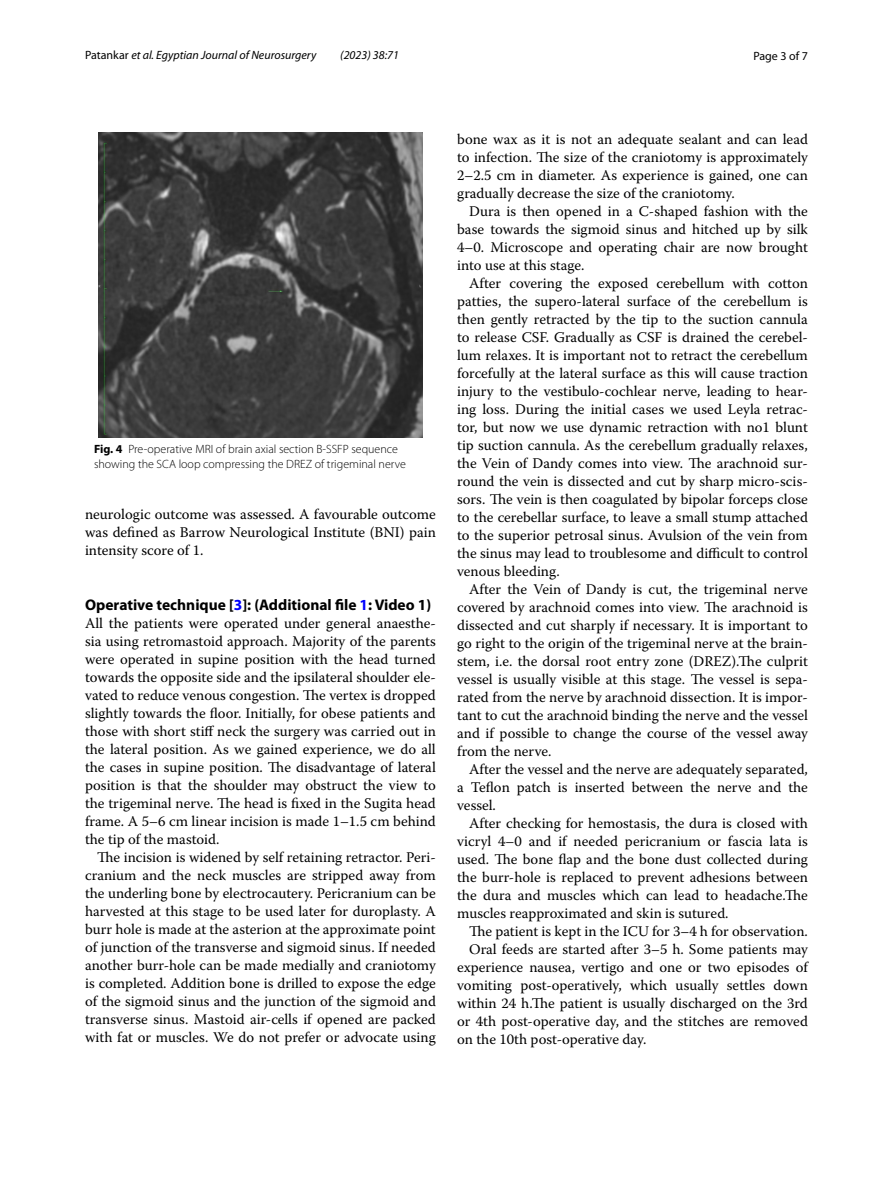
<style>
.page{position:relative;width:893px;height:1187px;background:#fff}
.page>*{position:absolute;margin:0;border:0;box-sizing:border-box;transform-origin:0 0}
.t1{font:700 15.45px "Myriad Pro";color:#000}
.t2{font:14.7px/18px "Warnock Pro";color:#000;text-align:justify}
.t3{font:300 12px/15px "Myriad Pro";color:#000}
.t4{font:italic 12px "Myriad Pro";color:#000}
.t5{font:12px "Myriad Pro";color:#000}
.s1{font-style:normal}
.s2{font-weight:700}
.s3{color:#00f}
</style>
<div class="page">
<img style="left:99px;top:133px;width:323px;height:304px">
<p class="t4" style="left:85px;top:48px;width:233px"><span class="s1">Patankar</span> et al. Egyptian Journal of Neurosurgery</p>
<p class="t4" style="left:340px;top:48px;width:60px">(2023) 38:71</p>
<p class="t5" style="left:753px;top:48px;width:56px">Page 3 of 7</p>
<p class="t3" style="left:94px;top:441px;width:313px"><span class="s2">Fig. 4</span> Pre-operative MRI of brain axial section B-SSFP sequence showing the SCA loop compressing the DREZ of trigeminal nerve</p>
<p class="t2" style="left:85px;top:504px;width:352px">neurologic outcome was assessed. A favourable outcome was defined as Barrow Neurological Institute (BNI) pain intensity score of 1.</p>
<p class="t1" style="left:85px;top:594px;width:348px">Operative technique [<span class="s3">3</span>]: (Additional file <span class="s3">1</span>: Video 1)</p>
<p class="t2" style="left:85px;top:613px;width:352px">All the patients were operated under general anaesthe&shy;sia using retromastoid approach. Majority of the parents were operated in supine position with the head turned towards the opposite side and the ipsilateral shoulder ele&shy;vated to reduce venous congestion. The vertex is dropped slightly towards the floor. Initially, for obese patients and those with short stiff neck the surgery was carried out in the lateral position. As we gained experience, we do all the cases in supine position. The disadvantage of lateral position is that the shoulder may obstruct the view to the trigeminal nerve. The head is fixed in the Sugita head frame. A 5–6 cm linear incision is made 1–1.5 cm behind the tip of the mastoid.</p>
<p class="t2" style="left:85px;top:847px;width:352px;text-indent:12px">The incision is widened by self retaining retractor. Peri&shy;cranium and the neck muscles are stripped away from the underling bone by electrocautery. Pericranium can be harvested at this stage to be used later for duroplasty. A burr hole is made at the asterion at the approximate point of junction of the transverse and sigmoid sinus. If needed another burr-hole can be made medially and craniotomy is completed. Addition bone is drilled to expose the edge of the sigmoid sinus and the junction of the sigmoid and transverse sinus. Mastoid air-cells if opened are packed with fat or muscles. We do not prefer or advocate using</p>
<p class="t2" style="left:457px;top:130px;width:352px">bone wax as it is not an adequate sealant and can lead to infection. The size of the craniotomy is approximately 2–2.5 cm in diameter. As experience is gained, one can gradually decrease the size of the craniotomy.</p>
<p class="t2" style="left:457px;top:202px;width:352px;text-indent:12px">Dura is then opened in a C-shaped fashion with the base towards the sigmoid sinus and hitched up by silk 4–0. Microscope and operating chair are now brought into use at this stage.</p>
<p class="t2" style="left:457px;top:273px;width:352px;text-indent:12px">After covering the exposed cerebellum with cotton patties, the supero-lateral surface of the cerebellum is then gently retracted by the tip to the suction cannula to release CSF. Gradually as CSF is drained the cerebel&shy;lum relaxes. It is important not to retract the cerebellum forcefully at the lateral surface as this will cause traction injury to the vestibulo-cochlear nerve, leading to hear&shy;ing loss. During the initial cases we used Leyla retrac&shy;tor, but now we use dynamic retraction with no1 blunt tip suction cannula. As the cerebellum gradually relaxes, the Vein of Dandy comes into view. The arachnoid sur&shy;round the vein is dissected and cut by sharp micro-scis&shy;sors. The vein is then coagulated by bipolar forceps close to the cerebellar surface, to leave a small stump attached to the superior petrosal sinus. Avulsion of the vein from the sinus may lead to troublesome and difficult to control venous bleeding.</p>
<p class="t2" style="left:457px;top:580px;width:352px;text-indent:12px">After the Vein of Dandy is cut, the trigeminal nerve covered by arachnoid comes into view. The arachnoid is dissected and cut sharply if necessary. It is important to go right to the origin of the trigeminal nerve at the brain&shy;stem, i.e. the dorsal root entry zone (DREZ).The culprit vessel is usually visible at this stage. The vessel is sepa&shy;rated from the nerve by arachnoid dissection. It is impor&shy;tant to cut the arachnoid binding the nerve and the vessel and if possible to change the course of the vessel away from the nerve.</p>
<p class="t2" style="left:457px;top:760px;width:352px;text-indent:12px">After the vessel and the nerve are adequately separated, a Teflon patch is inserted between the nerve and the vessel.</p>
<p class="t2" style="left:457px;top:814px;width:352px;text-indent:12px">After checking for hemostasis, the dura is closed with vicryl 4–0 and if needed pericranium or fascia lata is used. The bone flap and the bone dust collected during the burr-hole is replaced to prevent adhesions between the dura and muscles which can lead to headache.The muscles reapproximated and skin is sutured.</p>
<p class="t2" style="left:469px;top:922px;width:340px">The patient is kept in the ICU for 3–4 h for observation.</p>
<p class="t2" style="left:469px;top:940px;width:340px">Oral feeds are started after 3–5 h. Some patients may</p>
<p class="t2" style="left:457px;top:958px;width:352px">experience nausea, vertigo and one or two episodes of</p>
<p class="t2" style="left:457px;top:975px;width:352px">vomiting post-operatively, which usually settles down</p>
<p class="t2" style="left:457px;top:993px;width:352px">within 24 h.The patient is usually discharged on the 3rd</p>
<p class="t2" style="left:457px;top:1011px;width:352px">or 4th post-operative day, and the stitches are removed</p>
<p class="t2" style="left:457px;top:1029px;width:191px">on the 10th post-operative day.</p>
</div>
